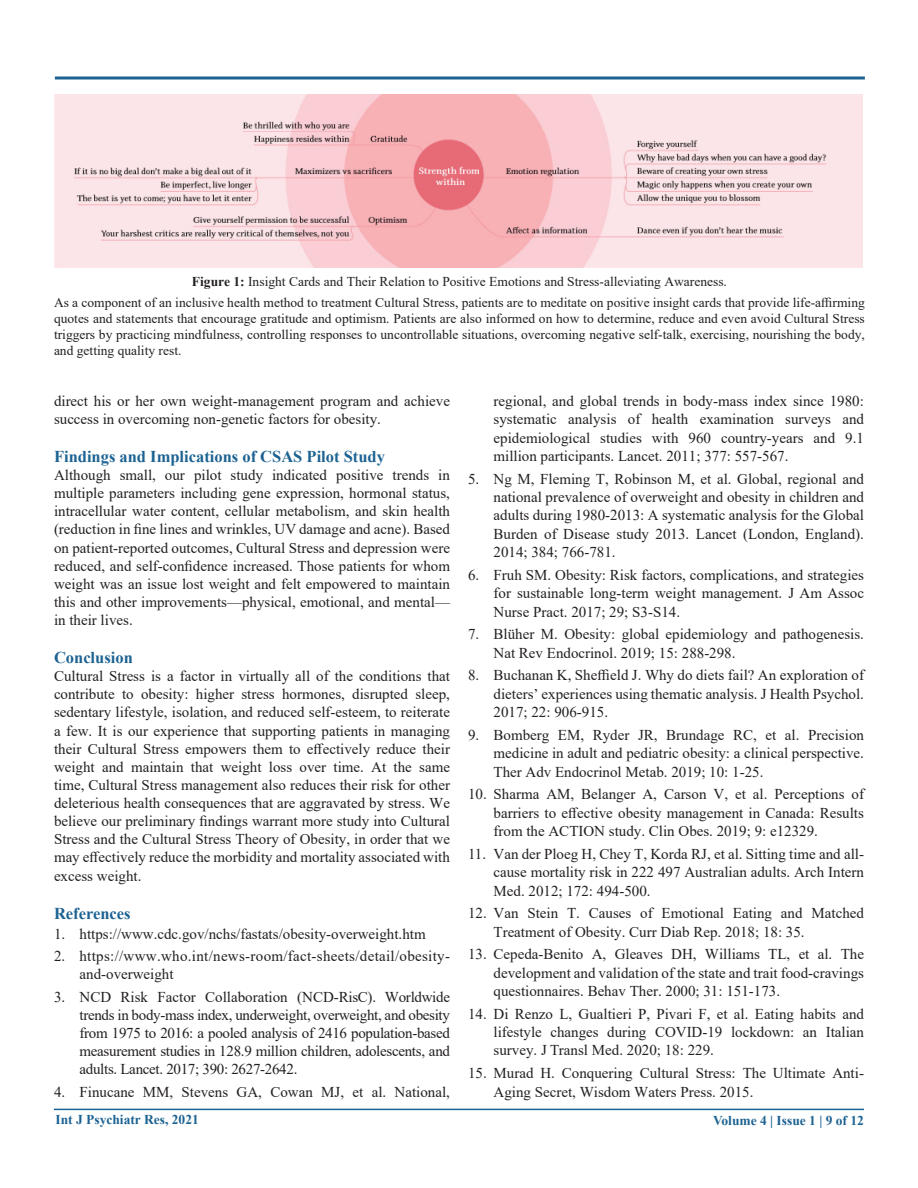
<style>
.page{position:relative;width:918px;height:1188px;background:#fff}
.page>*{position:absolute;margin:0;border:0;box-sizing:border-box;transform-origin:0 0}
.Heading{font:700 16.5px "Times New Roman";color:#1c6292}
.t1{font:15px/18.1px "Times New Roman";color:#231f20;text-align:justify}
.t2{font:15px/18.1px "Times New Roman";letter-spacing:.02em;color:#231f20}
.t3{font:13.5px/16.2px "Times New Roman";color:#231f20;text-align:justify}
.t4{font:700 13.5px "Times New Roman";color:#1c6292}
.s1{font-weight:700}
</style>
<div class="page">
<hr style="left:54px;top:1109px;width:810px;height:1px;background:#1c6292">
<svg style="left:54px;top:76px;width:811px;height:4px"></svg>
<img style="left:54px;top:95px;width:808px;height:173px">
<p class="t3" style="left:192px;top:273px;width:537px"><span class="s1">Figure 1:</span> Insight Cards and Their Relation to Positive Emotions and Stress-alleviating Awareness.</p>
<p class="t3" style="left:54px;top:294px;width:812px">As a component of an inclusive health method to treatment Cultural Stress, patients are to meditate on positive insight cards that provide life-affirming quotes and statements that encourage gratitude and optimism. Patients are also informed on how to determine, reduce and even avoid Cultural Stress triggers by practicing mindfulness, controlling responses to uncontrollable situations, overcoming negative self-talk, exercising, nourishing the body, and getting quality rest.</p>
<p class="t1" style="left:54px;top:391px;width:398px">direct his or her own weight-management program and achieve success in overcoming non-genetic factors for obesity.</p>
<p class="Heading" style="left:54px;top:445px;width:332px">Findings and Implications of CSAS Pilot Study</p>
<p class="t1" style="left:54px;top:466px;width:398px">Although small, our pilot study indicated positive trends in multiple parameters including gene expression, hormonal status, intracellular water content, cellular metabolism, and skin health (reduction in fine lines and wrinkles, UV damage and acne). Based on patient-reported outcomes, Cultural Stress and depression were reduced, and self-confidence increased. Those patients for whom weight was an issue lost weight and felt empowered to maintain this and other improvements—physical, emotional, and mental— in their lives.</p>
<p class="Heading" style="left:54px;top:646px;width:80px">Conclusion</p>
<p class="t1" style="left:54px;top:667px;width:398px">Cultural Stress is a factor in virtually all of the conditions that contribute to obesity: higher stress hormones, disrupted sleep, sedentary lifestyle, isolation, and reduced self-esteem, to reiterate a few. It is our experience that supporting patients in managing their Cultural Stress empowers them to effectively reduce their weight and maintain that weight loss over time. At the same time, Cultural Stress management also reduces their risk for other deleterious health consequences that are aggravated by stress. We believe our preliminary findings warrant more study into Cultural Stress and the Cultural Stress Theory of Obesity, in order that we may effectively reduce the morbidity and mortality associated with excess weight.</p>
<p class="Heading" style="left:54px;top:901px;width:78px">References</p>
<p class="t1" style="left:54px;top:924px;width:373px">1. https://www.cdc.gov/nchs/fastats/obesity-overweight.htm</p>
<p class="t2" style="left:80px;top:947px;width:372px;text-indent:-26px">2. https://www.who.int/news-room/fact-sheets/detail/obesity&shy;and-overweight</p>
<p class="t1" style="left:80px;top:987px;width:372px;text-indent:-26px">3. NCD Risk Factor Collaboration (NCD-RisC). Worldwide trends in body-mass index, underweight, overweight, and obesity from 1975 to 2016: a pooled analysis of 2416 population-based measurement studies in 128.9 million children, adolescents, and adults. Lancet. 2017; 390: 2627-2642.</p>
<p class="t1" style="left:54px;top:1082px;width:398px">4. Finucane MM, Stevens GA, Cowan MJ, et al. National,</p>
<p class="t1" style="left:494px;top:391px;width:372px">regional, and global trends in body-mass index since 1980: systematic analysis of health examination surveys and epidemiological studies with 960 country-years and 9.1 million participants. Lancet. 2011; 377: 557-567.</p>
<p class="t1" style="left:494px;top:469px;width:372px;text-indent:-26px">5. Ng M, Fleming T, Robinson M, et al. Global, regional and national prevalence of overweight and obesity in children and adults during 1980-2013: A systematic analysis for the Global Burden of Disease study 2013. Lancet (London, England).<br>2014; 384; 766-781.</p>
<p class="t1" style="left:494px;top:565px;width:372px;text-indent:-26px">6. Fruh SM. Obesity: Risk factors, complications, and strategies for sustainable long‐term weight management. J Am Assoc Nurse Pract. 2017; 29; S3-S14.</p>
<p class="t1" style="left:494px;top:625px;width:372px;text-indent:-26px">7. Blüher M. Obesity: global epidemiology and pathogenesis.<br>Nat Rev Endocrinol. 2019; 15: 288-298.</p>
<p class="t1" style="left:494px;top:666px;width:372px;text-indent:-26px">8. Buchanan K, Sheffield J. Why do diets fail? An exploration of dieters’ experiences using thematic analysis. J Health Psychol.<br>2017; 22: 906-915.</p>
<p class="t1" style="left:494px;top:725px;width:372px;text-indent:-26px">9. Bomberg EM, Ryder JR, Brundage RC, et al. Precision medicine in adult and pediatric obesity: a clinical perspective.<br>Ther Adv Endocrinol Metab. 2019; 10: 1-25.</p>
<p class="t1" style="left:494px;top:785px;width:372px;text-indent:-26px">10. Sharma AM, Belanger A, Carson V, et al. Perceptions of barriers to effective obesity management in Canada: Results from the ACTION study. Clin Obes. 2019; 9: e12329.</p>
<p class="t1" style="left:494px;top:844px;width:372px;text-indent:-26px">11. Van der Ploeg H, Chey T, Korda RJ, et al. Sitting time and all&shy;cause mortality risk in 222 497 Australian adults. Arch Intern Med. 2012; 172: 494-500.</p>
<p class="t1" style="left:494px;top:903px;width:372px;text-indent:-26px">12. Van Stein T. Causes of Emotional Eating and Matched<br>Treatment of Obesity. Curr Diab Rep. 2018; 18: 35.</p>
<p class="t1" style="left:494px;top:944px;width:372px;text-indent:-26px">13. Cepeda-Benito A, Gleaves DH, Williams TL, et al. The development and validation of the state and trait food-cravings questionnaires. Behav Ther. 2000; 31: 151-173.</p>
<p class="t1" style="left:494px;top:1004px;width:372px;text-indent:-26px">14. Di Renzo L, Gualtieri P, Pivari F, et al. Eating habits and lifestyle changes during COVID-19 lockdown: an Italian survey. J Transl Med. 2020; 18: 229.</p>
<p class="t1" style="left:494px;top:1063px;width:372px;text-indent:-26px">15. Murad H. Conquering Cultural Stress: The Ultimate Anti-<br>Aging Secret, Wisdom Waters Press. 2015.</p>
<p class="t4" style="left:55px;top:1110px;width:145px">Int J Psychiatr Res, 2021</p>
<p class="t4" style="left:713px;top:1111px;width:152px">Volume 4 | Issue 1 | 9 of 12</p>
</div>
